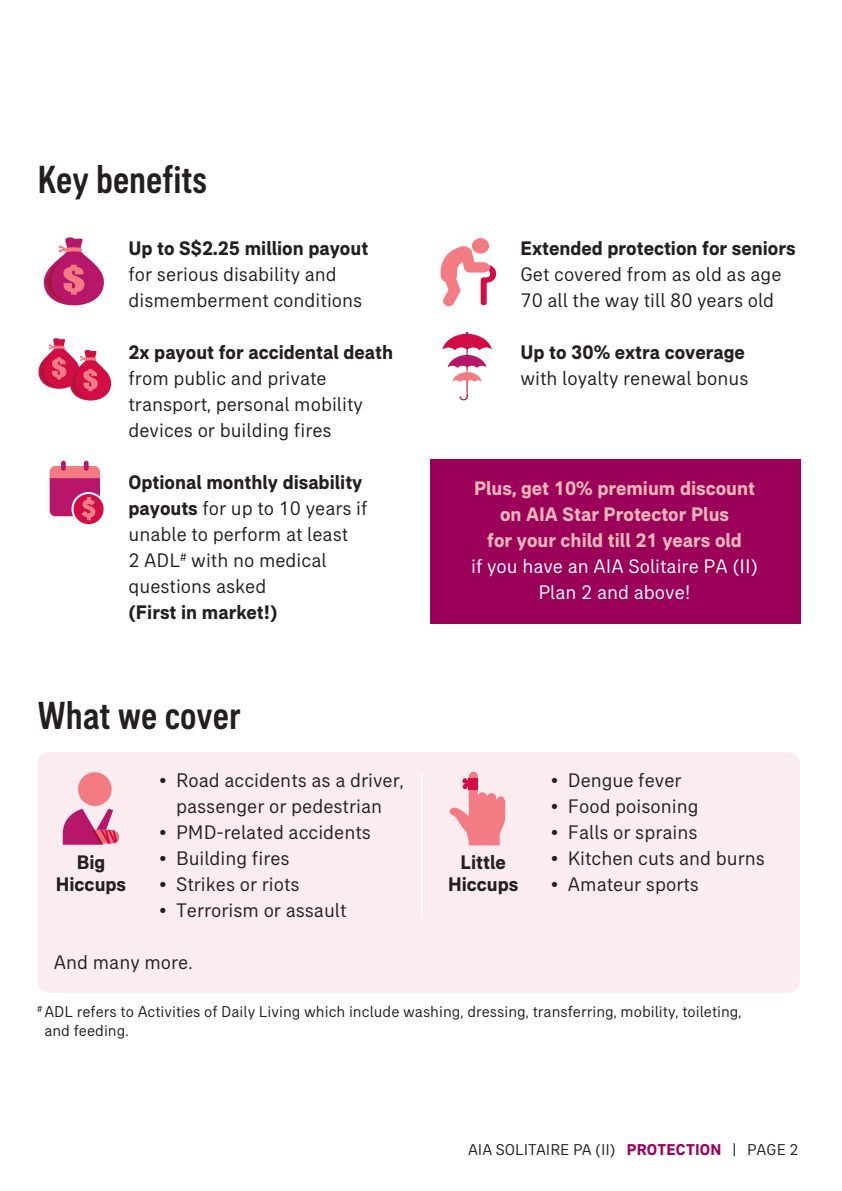
<style>
.page{position:relative;width:842px;height:1191px;background:#fff}
.page>*{position:absolute;margin:0;border:0;box-sizing:border-box;transform-origin:0 0}
.t1{font:500 condensed 40px "AIA Everest";color:#231f20}
.t2{font:20px/26px "AIA Everest";color:#231f20}
.t3{font:700 20px/22px "AIA Everest";color:#231f20;text-align:center}
.t4{font:700 20px/26px "AIA Everest";color:#f9b9b9;text-align:center}
.t5{font:20px/26px "AIA Everest";color:#fff;text-align:center}
.t6{font:16px/19.2px "AIA Everest";color:#231f20}
.s1{font-weight:700}
.s2{font-weight:700;color:#9c0159}
</style>
<div class="page">
<div style="left:37px;top:752px;width:763px;height:240px;background:#fbecf0;border-radius:11px"></div>
<div style="left:430px;top:459px;width:370px;height:165px;background:#9c0159"></div>
<hr style="left:421px;top:773px;width:2px;height:144px;background:#fff">
<svg style="left:449px;top:771px;width:56px;height:74px"></svg>
<div style="left:78px;top:772px;width:34px;height:34px;background:#f27b84;border-radius:50%"></div>
<svg style="left:63px;top:809px;width:56px;height:35px"></svg>
<div style="left:61px;top:461px;width:5px;height:10px;background:#b81669;border-radius:2px"></div>
<div style="left:84px;top:461px;width:5px;height:10px;background:#b81669;border-radius:2px"></div>
<svg style="left:50px;top:466px;width:54px;height:58px"></svg>
<svg style="left:38px;top:338px;width:74px;height:62px"></svg>
<svg style="left:43px;top:237px;width:61px;height:68px"></svg>
<div style="left:472px;top:238px;width:17px;height:16px;background:#f27b84;border-radius:50%"></div>
<svg style="left:440px;top:246px;width:56px;height:60px"></svg>
<svg style="left:443px;top:332px;width:49px;height:68px"></svg>
<h1 class="t1" style="left:38px;top:157px;width:171px">Key benefits</h1>
<p class="t3" style="left:128px;top:237px;width:241px">Up to S$2.25 million payout</p>
<p class="t2" style="left:128px;top:261px;width:235px">for serious disability and dismemberment conditions</p>
<p class="t3" style="left:128px;top:341px;width:266px">2x payout for accidental death</p>
<p class="t2" style="left:128px;top:365px;width:236px">from public and private transport, personal mobility devices or building fires</p>
<p class="t2" style="left:128px;top:469px;width:241px"><span class="s1">Optional monthly disability payouts</span> for up to 10 years if unable to perform at least<br>2 ADL<sup>#</sup> with no medical questions asked</p>
<p class="t3" style="left:128px;top:601px;width:151px">(First in market!)</p>
<h1 class="t1" style="left:38px;top:692px;width:205px">What we cover</h1>
<p class="t3" style="left:520px;top:237px;width:277px">Extended protection for seniors</p>
<p class="t2" style="left:520px;top:261px;width:262px">Get covered from as old as age<br>70 all the way till 80 years old</p>
<p class="t3" style="left:520px;top:341px;width:226px">Up to 30% extra coverage</p>
<p class="t2" style="left:520px;top:365px;width:229px">with loyalty renewal bonus</p>
<p class="t4" style="left:474px;top:475px;width:283px">Plus, get 10% premium discount on AIA Star Protector Plus<br>for your child till 21 years old</p>
<p class="t5" style="left:471px;top:553px;width:288px">if you have an AIA Solitaire PA (II)<br>Plan 2 and above!</p>
<p class="t2" style="left:159px;top:767px;width:246px;text-align:center">• Road accidents as a driver, passenger or pedestrian</p>
<p class="t2" style="left:159px;top:819px;width:213px">• PMD-related accidents</p>
<p class="t2" style="left:159px;top:845px;width:132px">• Building fires</p>
<p class="t2" style="left:159px;top:871px;width:142px">• Strikes or riots</p>
<p class="t2" style="left:159px;top:897px;width:189px">• Terrorism or assault</p>
<p class="t2" style="left:54px;top:949px;width:140px">And many more.</p>
<p class="t3" style="left:56px;top:851px;width:72px">Big<br>Hiccups</p>
<p class="t3" style="left:448px;top:851px;width:72px">Little<br>Hiccups</p>
<p class="t2" style="left:551px;top:767px;width:132px">• Dengue fever</p>
<p class="t2" style="left:551px;top:793px;width:149px">• Food poisoning</p>
<p class="t2" style="left:551px;top:819px;width:148px">• Falls or sprains</p>
<p class="t2" style="left:551px;top:845px;width:216px">• Kitchen cuts and burns</p>
<p class="t2" style="left:551px;top:871px;width:150px">• Amateur sports</p>
<p class="t6" style="left:44px;top:1001px;width:699px;text-indent:-7px"><sup>#</sup> ADL refers to Activities of Daily Living which include washing, dressing, transferring, mobility, toileting, and feeding.</p>
<p class="t6" style="left:468px;top:1139px;width:332px">AIA SOLITAIRE PA (II) <span class="s2">PROTECTION</span> | PAGE 2</p>
</div>
